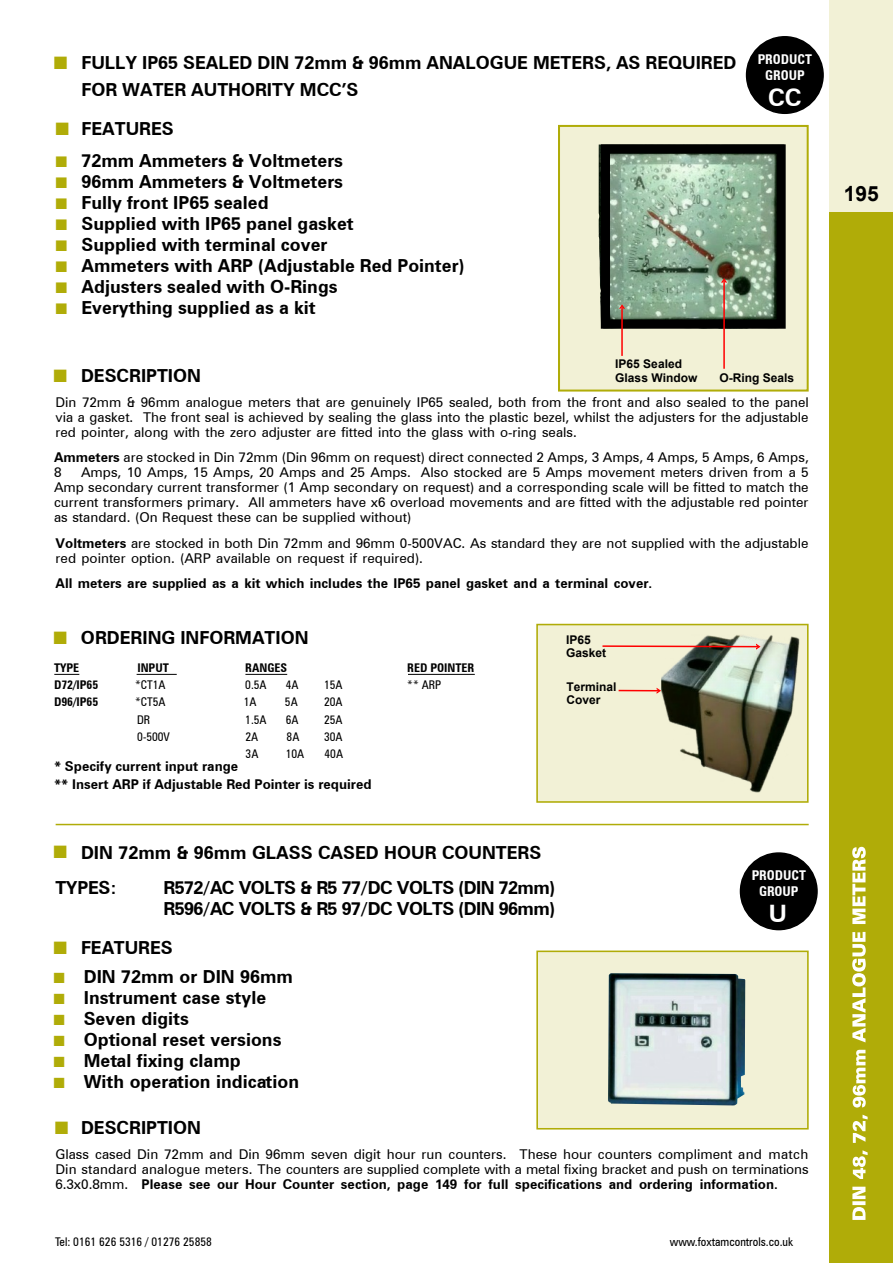
<style>
.page{position:relative;width:893px;height:1263px;background:#fff}
.page>*{position:absolute;margin:0;border:0;box-sizing:border-box;transform-origin:0 0}
.t1{font:700 24px "Zurich BT";color:#fff}
.t2{font:700 21px "Arial";color:#000}
.t3{font:700 18px/21px "Zurich BT";color:#000}
.t4{font:700 18px/21.6px "Zurich BT";letter-spacing:-.035em;color:#000}
.t5{font:13.5px/15px "Zurich BT";color:#000;text-align:justify}
.t6{font:700 13.5px/17.2px "Zurich BT";color:#000}
.t7{font:700 condensed 13.5px/16.2px "Zurich BT";color:#fff;text-align:center}
.t8{font:condensed 12px "Zurich BT";color:#000}
.t9{font:700 12px/13.8px "Arial";color:#000}
.t10{font:700 condensed 12px "Zurich BT";color:#000}
.s1{font-weight:700}
</style>
<div class="page">
<div style="left:829px;top:0;width:64px;height:212px;background:#f2f1d6"></div>
<div style="left:829px;top:212px;width:64px;height:1051px;background:#b0ac08"></div>
<div style="left:536px;top:950px;width:273px;height:179px;background:#f2f1d6;border:2px solid #b0ac08"></div>
<div style="left:558px;top:125px;width:251px;height:267px;background:#f2f1d6;border:2px solid #b0ac08"></div>
<div style="left:536px;top:624px;width:273px;height:179px;background:#f2f1d6;border:2px solid #b0ac08"></div>
<img style="left:599px;top:145px;width:177px;height:184px">
<div style="left:601px;top:144px;width:185px;height:185px;border:9px solid #000"></div>
<hr style="left:723px;top:280px;width:2px;height:89px;background:#f00">
<svg style="left:721px;top:278px;width:6px;height:5px"></svg>
<hr style="left:621px;top:306px;width:2px;height:50px;background:#f00">
<svg style="left:619px;top:304px;width:6px;height:5px"></svg>
<svg style="left:54px;top:674px;width:25px;height:1px"></svg>
<hr style="left:137px;top:674px;width:40px;height:1px;background:#000">
<hr style="left:245px;top:674px;width:42px;height:1px;background:#000">
<hr style="left:408px;top:674px;width:67px;height:1px;background:#000">
<img style="left:661px;top:635px;width:138px;height:157px">
<svg style="left:602px;top:644px;width:158px;height:6px"></svg>
<hr style="left:619px;top:690px;width:40px;height:1px;background:#f00">
<svg style="left:657px;top:688px;width:4px;height:6px"></svg>
<hr style="left:56px;top:824px;width:753px;height:1px;background:#b0ac08">
<img style="left:608px;top:973px;width:137px;height:132px">
<div style="left:746px;top:36px;width:78px;height:78px;background:#000;border:2px solid #000;border-radius:50%"></div>
<svg style="left:852px;top:1207px;width:13px;height:13px"></svg>
<svg style="left:852px;top:1201px;width:13px;height:4px"></svg>
<svg style="left:852px;top:1187px;width:13px;height:12px"></svg>
<svg style="left:853px;top:1150px;width:15px;height:29px"></svg>
<svg style="left:853px;top:1115px;width:15px;height:28px"></svg>
<svg style="left:853px;top:1050px;width:13px;height:57px"></svg>
<svg style="left:852px;top:932px;width:14px;height:110px"></svg>
<svg style="left:852px;top:847px;width:14px;height:77px"></svg>
<div style="left:740px;top:852px;width:78px;height:78px;background:#000;border:2px solid #000;border-radius:50%"></div>
<h3 class="t3" style="left:81px;top:51px;width:732px;line-height:27px">FULLY IP65 SEALED DIN 72mm &amp; 96mm ANALOGUE METERS, AS REQUIRED <sup>PRODUCT<br></sup>FOR WATER AUTHORITY MCC’S</h3>
<h3 class="t3" style="left:81px;top:115px;width:263px;line-height:31.5px">FEATURES<br>72mm Ammeters &amp; Voltmeters</h3>
<h3 class="t3" style="left:81px;top:173px;width:385px">96mm Ammeters &amp; Voltmeters<br>Fully front IP65 sealed<br>Supplied with IP65 panel gasket<br>Supplied with terminal cover<br>Ammeters with ARP (Adjustable Red Pointer)<br>Adjusters sealed with O-Rings<br>Everything supplied as a kit</h3>
<p class="t7" style="left:765px;top:68px;width:41px">GROUP</p>
<h1 class="t1" style="left:768px;top:88px;width:35px">CC</h1>
<p class="t9" style="left:615px;top:358px;width:84px">IP65 Sealed<br>Glass Window</p>
<p class="t5" style="left:56px;top:396px;width:755px">Din 72mm &amp; 96mm analogue meters that are genuinely IP65 sealed, both from the front and also sealed to the panel via a gasket. The front seal is achieved by sealing the glass into the plastic bezel, whilst the adjusters for the adjustable red pointer, along with the zero adjuster are fitted into the glass with o-ring seals.</p>
<p class="t5" style="left:54px;top:451px;width:756px"><span class="s1">Ammeters</span> are stocked in Din 72mm (Din 96mm on request) direct connected 2 Amps, 3 Amps, 4 Amps, 5 Amps, 6 Amps,<br>8</p>
<h3 class="t3" style="left:81px;top:366px;width:122px">DESCRIPTION</h3>
<p class="t9" style="left:720px;top:371px;width:76px">O-Ring Seals</p>
<p class="t5" style="left:54px;top:466px;width:756px;text-indent:27px">Amps, 10 Amps, 15 Amps, 20 Amps and 25 Amps. Also stocked are 5 Amps movement meters driven from a 5<br>Amp secondary current transformer (1 Amp secondary on request) and a corresponding scale will be fitted to match the current transformers primary. All ammeters have x6 overload movements and are fitted with the adjustable red pointer as standard. (On Request these can be supplied without)</p>
<p class="t5" style="left:56px;top:537px;width:754px"><span class="s1">Voltmeters</span> are stocked in both Din 72mm and 96mm 0-500VAC. As standard they are not supplied with the adjustable red pointer option. (ARP available on request if required).</p>
<p class="t6" style="left:56px;top:576px;width:598px">All meters are supplied as a kit which includes the IP65 panel gasket and a terminal cover.</p>
<h3 class="t3" style="left:81px;top:629px;width:229px">ORDERING INFORMATION</h3>
<p class="t10" style="left:54px;top:663px;width:27px">TYPE</p>
<p class="t10" style="left:137px;top:663px;width:33px">INPUT</p>
<p class="t10" style="left:245px;top:663px;width:43px">RANGES</p>
<p class="t10" style="left:407px;top:663px;width:68px">RED POINTER</p>
<p class="t10" style="left:54px;top:680px;width:46px">D72/IP65</p>
<p class="t8" style="left:135px;top:680px;width:32px">*CT1A</p>
<p class="t8" style="left:245px;top:680px;width:23px">0.5A</p>
<p class="t8" style="left:286px;top:680px;width:14px">4A</p>
<p class="t8" style="left:324px;top:680px;width:20px">15A</p>
<p class="t8" style="left:407px;top:680px;width:35px">** ARP</p>
<p class="t10" style="left:54px;top:697px;width:46px">D96/IP65</p>
<p class="t8" style="left:135px;top:697px;width:32px">* CT5A</p>
<p class="t8" style="left:244px;top:697px;width:14px">1A</p>
<p class="t8" style="left:285px;top:697px;width:14px">5A</p>
<p class="t8" style="left:324px;top:697px;width:20px">20A</p>
<p class="t8" style="left:137px;top:714px;width:15px">DR</p>
<p class="t8" style="left:245px;top:714px;width:23px">1.5A</p>
<p class="t8" style="left:286px;top:714px;width:14px">6A</p>
<p class="t8" style="left:324px;top:714px;width:20px">25A</p>
<p class="t8" style="left:137px;top:732px;width:34px">0-500V</p>
<p class="t8" style="left:245px;top:732px;width:14px">2A</p>
<p class="t8" style="left:287px;top:732px;width:14px">8A</p>
<p class="t8" style="left:324px;top:732px;width:20px">30A</p>
<p class="t8" style="left:246px;top:749px;width:14px">3A</p>
<p class="t8" style="left:286px;top:749px;width:20px">10A</p>
<p class="t8" style="left:325px;top:749px;width:20px">40A</p>
<p class="t6" style="left:54px;top:759px;width:319px">* Specify current input range<br>** Insert ARP if Adjustable Red Pointer is required</p>
<p class="t9" style="left:566px;top:634px;width:42px">IP65<br>Gasket</p>
<p class="t9" style="left:566px;top:681px;width:52px">Terminal<br>Cover</p>
<h3 class="t3" style="left:55px;top:836px;width:487px;line-height:35.1px;text-indent:26px">DIN 72mm &amp; 96mm GLASS CASED HOUR COUNTERS<br>TYPES:</h3>
<p class="t7" style="left:752px;top:868px;width:56px">PRODUCT<br>GROUP</p>
<h1 class="t1" style="left:769px;top:904px;width:20px">U</h1>
<h3 class="t4" style="left:163px;top:878px;width:393px">R572/AC VOLTS &amp; R5 77/DC VOLTS (DIN 72mm)<br>R596/AC VOLTS &amp; R5 97/DC VOLTS (DIN 96mm)</h3>
<h3 class="t3" style="left:81px;top:935px;width:213px;line-height:28.5px">FEATURES<br>DIN 72mm or DIN 96mm</h3>
<h3 class="t3" style="left:84px;top:988px;width:217px">Instrument case style<br>Seven digits<br>Optional reset versions<br>Metal fixing clamp<br>With operation indication</h3>
<h3 class="t3" style="left:81px;top:1118px;width:122px">DESCRIPTION</h3>
<p class="t5" style="left:55px;top:1148px;width:755px">Glass cased Din 72mm and Din 96mm seven digit hour run counters. These hour counters compliment and match Din standard analogue meters. The counters are supplied complete with a metal fixing bracket and push on terminations 6.3x0.8mm. <span class="s1">Please see our Hour Counter section, page 149 for full specifications and ordering information.</span></p>
<p class="t8" style="left:55px;top:1237px;width:158px">Tel: 0161 626 5316 / 01276 25858</p>
<p class="t8" style="left:670px;top:1237px;width:125px">www.foxtamcontrols.co.uk</p>
<h2 class="t2" style="left:844px;top:186px;width:37px">195</h2>
</div>
